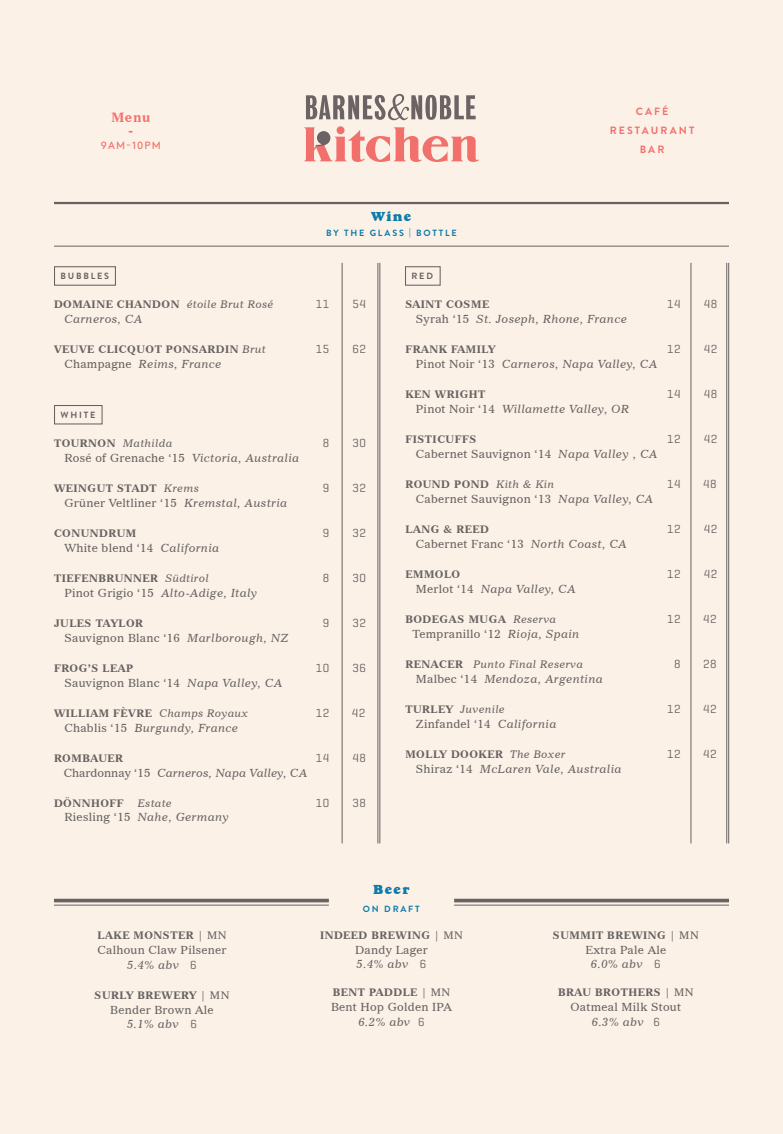
<style>
.page{position:relative;width:783px;height:1134px;background:#fcf1e7}
.page>*{position:absolute;margin:0;border:0;box-sizing:border-box;transform-origin:0 0}
.t1{font:13.5px "Goudy Heavyface BT";letter-spacing:.1em;color:#0c7cab}
.t2{font:700 13.05px/13.5px "Imperial BT";color:#f2706c;text-align:center}
.t3{font:12px "Geogrotesque";letter-spacing:.05em;color:#676362}
.t4{font:11.25px/15px "Imperial BT";letter-spacing:.025em;color:#676362;text-align:center}
.t5{font:italic 11.25px "Imperial BT";letter-spacing:.045em;color:#676362}
.t6{font:italic 11.25px "Imperial BT";letter-spacing:.025em;color:#676362}
.t7{font:700 10.5px "Imperial BT";letter-spacing:.05em;color:#676362}
.t8{font:italic 10.5px "Imperial BT";letter-spacing:.045em;color:#676362}
.t9{font:700 10.5px/18.9px "Brandon Grotesque";letter-spacing:.2em;color:#f2706c;text-align:center}
.t10{font:10.5px "Brown";letter-spacing:.1em;color:#f2706c}
.t11{font:700 9px "Brandon Grotesque";letter-spacing:.2em;color:#0c7cab}
.t12{font:700 9px "Brandon Grotesque";letter-spacing:.2em;color:#676362}
.s1{font-weight:400;font-style:italic}
.s2{font-style:normal}
.s3{font-weight:700;font-style:normal}
.s4{font-style:italic}
.s5{font-weight:400}
.s6{font-family:"Geogrotesque";font-size:12px}
</style>
<div class="page">
<svg style="left:306px;top:94px;width:170px;height:26px"></svg>
<svg style="left:304px;top:126px;width:175px;height:36px"></svg>
<hr style="left:54px;top:246px;width:675px;height:1px;background:#676362">
<hr style="left:54px;top:202px;width:675px;height:2px;background:#676362">
<hr style="left:726px;top:263px;width:1px;height:580px;background:#676362">
<hr style="left:728px;top:263px;width:1px;height:580px;background:#676362">
<hr style="left:691px;top:263px;width:1px;height:580px;background:#676362">
<hr style="left:378px;top:263px;width:1px;height:580px;background:#676362">
<hr style="left:380px;top:263px;width:1px;height:580px;background:#676362">
<hr style="left:342px;top:263px;width:1px;height:580px;background:#676362">
<hr style="left:54px;top:899px;width:275px;height:3px;background:#676362">
<hr style="left:54px;top:905px;width:275px;height:1px;background:#676362">
<hr style="left:454px;top:899px;width:275px;height:3px;background:#676362">
<hr style="left:454px;top:905px;width:275px;height:1px;background:#676362">
<div style="left:54px;top:266px;width:62px;height:20px;border:1px solid #676362"></div>
<div style="left:54px;top:405px;width:49px;height:19px;border:1px solid #676362"></div>
<div style="left:405px;top:266px;width:36px;height:20px;border:1px solid #676362"></div>
<p class="t2" style="left:111px;top:110px;width:41px">Menu -</p>
<p class="t10" style="left:101px;top:137px;width:61px">9AM-10PM</p>
<p class="t12" style="left:61px;top:270px;width:50px">BUBBLES</p>
<p class="t1" style="left:372px;top:208px;width:41px">Wine</p>
<p class="t11" style="left:326px;top:226px;width:132px">BY THE GLASS | BOTTLE</p>
<p class="t12" style="left:412px;top:270px;width:23px">RED</p>
<p class="t9" style="left:610px;top:102px;width:86px">CAFÉ<br>RESTAURANT<br>BAR</p>
<p class="t7" style="left:54px;top:298px;width:221px">DOMAINE CHANDON <span class="s1">étoile Brut Rosé</span></p>
<p class="t3" style="left:316px;top:297px;width:15px">11</p>
<p class="t3" style="left:352px;top:297px;width:15px">54</p>
<p class="t5" style="left:64px;top:312px;width:79px">Carneros, CA</p>
<p class="t7" style="left:54px;top:343px;width:213px">VEUVE CLICQUOT PONSARDIN <span class="s1">Brut</span></p>
<p class="t3" style="left:316px;top:342px;width:15px">15</p>
<p class="t3" style="left:352px;top:342px;width:15px">62</p>
<p class="t5" style="left:64px;top:357px;width:159px"><span class="s2">Champagne</span> Reims, France</p>
<p class="t12" style="left:61px;top:409px;width:36px">WHITE</p>
<p class="t8" style="left:54px;top:437px;width:120px"><span class="s3">TOURNON</span> Mathilda</p>
<p class="t3" style="left:323px;top:436px;width:8px">8</p>
<p class="t3" style="left:352px;top:436px;width:15px">30</p>
<p class="t5" style="left:64px;top:452px;width:236px"><span class="s2">Rosé of Grenache ‘15</span> Victoria, Australia</p>
<p class="t7" style="left:54px;top:482px;width:146px">WEINGUT STADT <span class="s1">Krems</span></p>
<p class="t3" style="left:323px;top:481px;width:8px">9</p>
<p class="t3" style="left:352px;top:481px;width:15px">32</p>
<p class="t4" style="left:64px;top:496px;width:224px">Grüner Veltliner ‘15 <span class="s4">Kremstal, Austria</span></p>
<p class="t7" style="left:54px;top:527px;width:84px">CONUNDRUM</p>
<p class="t3" style="left:323px;top:526px;width:8px">9</p>
<p class="t3" style="left:352px;top:526px;width:15px">32</p>
<p class="t4" style="left:64px;top:541px;width:156px">White blend ‘14 <span class="s4">California</span></p>
<p class="t7" style="left:54px;top:572px;width:156px">TIEFENBRUNNER <span class="s1">Südtirol</span></p>
<p class="t3" style="left:323px;top:571px;width:8px">8</p>
<p class="t3" style="left:352px;top:571px;width:15px">30</p>
<p class="t5" style="left:64px;top:587px;width:195px"><span class="s2">Pinot Grigio ‘15</span> Alto-Adige, Italy</p>
<p class="t7" style="left:54px;top:617px;width:91px">JULES TAYLOR</p>
<p class="t3" style="left:323px;top:616px;width:8px">9</p>
<p class="t3" style="left:352px;top:616px;width:15px">32</p>
<p class="t4" style="left:64px;top:631px;width:226px">Sauvignon Blanc ‘16 <span class="s4">Marlborough, NZ</span></p>
<p class="t7" style="left:54px;top:662px;width:81px">FROG’S LEAP</p>
<p class="t3" style="left:316px;top:661px;width:15px">10</p>
<p class="t3" style="left:352px;top:661px;width:15px">36</p>
<p class="t4" style="left:64px;top:676px;width:219px">Sauvignon Blanc ‘14 <span class="s4">Napa Valley, CA</span></p>
<p class="t7" style="left:54px;top:707px;width:196px">WILLIAM FÈVRE <span class="s1">Champs Royaux</span></p>
<p class="t3" style="left:316px;top:706px;width:15px">12</p>
<p class="t3" style="left:352px;top:706px;width:15px">42</p>
<p class="t5" style="left:64px;top:722px;width:175px"><span class="s2">Chablis ‘15</span> Burgundy, France</p>
<p class="t7" style="left:54px;top:752px;width:71px">ROMBAUER</p>
<p class="t3" style="left:316px;top:751px;width:15px">14</p>
<p class="t3" style="left:352px;top:751px;width:15px">48</p>
<p class="t6" style="left:64px;top:767px;width:245px"><span class="s2">Chardonnay ‘15</span> Carneros, Napa Valley, CA</p>
<p class="t7" style="left:54px;top:797px;width:71px">DÖNNHOFF</p>
<p class="t8" style="left:138px;top:797px;width:35px">Estate</p>
<p class="t3" style="left:316px;top:796px;width:15px">10</p>
<p class="t3" style="left:352px;top:796px;width:15px">38</p>
<p class="t5" style="left:64px;top:810px;width:166px"><span class="s2">Riesling ‘15</span> Nahe, Germany</p>
<p class="t7" style="left:405px;top:298px;width:85px">SAINT COSME</p>
<p class="t3" style="left:667px;top:297px;width:15px">14</p>
<p class="t3" style="left:704px;top:297px;width:15px">48</p>
<p class="t5" style="left:416px;top:312px;width:213px"><span class="s2">Syrah ‘15</span> St. Joseph, Rhone, France</p>
<p class="t7" style="left:405px;top:343px;width:92px">FRANK FAMILY</p>
<p class="t3" style="left:667px;top:342px;width:15px">12</p>
<p class="t3" style="left:704px;top:342px;width:15px">42</p>
<p class="t5" style="left:416px;top:357px;width:243px"><span class="s2">Pinot Noir ‘13</span> Carneros, Napa Valley, CA</p>
<p class="t7" style="left:405px;top:388px;width:82px">KEN WRIGHT</p>
<p class="t3" style="left:667px;top:387px;width:15px">14</p>
<p class="t3" style="left:704px;top:387px;width:15px">48</p>
<p class="t5" style="left:416px;top:402px;width:215px"><span class="s2">Pinot Noir ‘14</span> Willamette Valley, OR</p>
<p class="t7" style="left:405px;top:433px;width:73px">FISTICUFFS</p>
<p class="t3" style="left:667px;top:432px;width:15px">12</p>
<p class="t3" style="left:704px;top:432px;width:15px">42</p>
<p class="t4" style="left:416px;top:447px;width:243px">Cabernet Sauvignon ‘14 <span class="s4">Napa Valley , CA</span></p>
<p class="t7" style="left:405px;top:478px;width:150px">ROUND POND <span class="s1">Kith &amp; Kin</span></p>
<p class="t3" style="left:667px;top:477px;width:15px">14</p>
<p class="t3" style="left:703px;top:477px;width:15px">48</p>
<p class="t4" style="left:416px;top:492px;width:239px">Cabernet Sauvignon ‘13 <span class="s4">Napa Valley, CA</span></p>
<p class="t7" style="left:405px;top:523px;width:85px">LANG &amp; REED</p>
<p class="t3" style="left:667px;top:522px;width:15px">12</p>
<p class="t3" style="left:704px;top:522px;width:15px">42</p>
<p class="t4" style="left:416px;top:537px;width:213px">Cabernet Franc ‘13 <span class="s4">North Coast, CA</span></p>
<p class="t7" style="left:405px;top:568px;width:56px">EMMOLO</p>
<p class="t3" style="left:667px;top:567px;width:15px">12</p>
<p class="t3" style="left:704px;top:567px;width:15px">42</p>
<p class="t5" style="left:416px;top:582px;width:161px"><span class="s2">Merlot ‘14</span> Napa Valley, CA</p>
<p class="t7" style="left:405px;top:613px;width:152px">BODEGAS MUGA <span class="s1">Reserva</span></p>
<p class="t3" style="left:667px;top:612px;width:15px">12</p>
<p class="t3" style="left:703px;top:612px;width:15px">42</p>
<p class="t4" style="left:412px;top:627px;width:169px">Tempranillo ‘12 <span class="s4">Rioja, Spain</span></p>
<p class="t8" style="left:405px;top:658px;width:179px"><span class="s3">RENACER</span> Punto Final Reserva</p>
<p class="t3" style="left:674px;top:657px;width:8px">8</p>
<p class="t3" style="left:703px;top:657px;width:15px">28</p>
<p class="t5" style="left:416px;top:672px;width:189px"><span class="s2">Malbec ‘14</span> Mendoza, Argentina</p>
<p class="t8" style="left:405px;top:703px;width:101px"><span class="s3">TURLEY</span> Juvenile</p>
<p class="t3" style="left:667px;top:702px;width:15px">12</p>
<p class="t3" style="left:703px;top:702px;width:15px">42</p>
<p class="t4" style="left:416px;top:717px;width:142px">Zinfandel ‘14 <span class="s4">California</span></p>
<p class="t7" style="left:405px;top:748px;width:162px">MOLLY DOOKER <span class="s1">The Boxer</span></p>
<p class="t3" style="left:667px;top:747px;width:15px">12</p>
<p class="t3" style="left:703px;top:747px;width:15px">42</p>
<p class="t5" style="left:416px;top:762px;width:207px"><span class="s2">Shiraz ‘14</span> McLaren Vale, Australia</p>
<p class="t7" style="left:97px;top:929px;width:131px">LAKE MONSTER <span class="s5">| MN</span></p>
<p class="t4" style="left:98px;top:942px;width:130px">Calhoun Claw Pilsener<br><span class="s4">5.4% abv</span> <span class="s6">6</span></p>
<p class="t7" style="left:95px;top:989px;width:136px">SURLY BREWERY <span class="s5">| MN</span></p>
<p class="t4" style="left:110px;top:1003px;width:105px;line-height:13.5px">Bender Brown Ale<br><span class="s4">5.1% abv</span> <span class="s6">6</span></p>
<p class="t1" style="left:373px;top:882px;width:38px">Beer</p>
<p class="t11" style="left:363px;top:903px;width:58px">ON DRAFT</p>
<p class="t7" style="left:320px;top:929px;width:144px">INDEED BREWING <span class="s5">| MN</span></p>
<p class="t4" style="left:355px;top:943px;width:74px;line-height:13.5px;text-align:left">Dandy Lager<br><span class="s4">5.4% abv</span> <span class="s6">6</span></p>
<p class="t7" style="left:333px;top:986px;width:119px">BENT PADDLE <span class="s5">| MN</span></p>
<p class="t4" style="left:331px;top:999px;width:122px">Bent Hop Golden IPA<br><span class="s4">6.2% abv</span> <span class="s6">6</span></p>
<p class="t7" style="left:553px;top:929px;width:147px">SUMMIT BREWING <span class="s5">| MN</span></p>
<p class="t4" style="left:585px;top:943px;width:82px;line-height:13.5px">Extra Pale Ale<br><span class="s4">6.0% abv</span> <span class="s6">6</span></p>
<p class="t7" style="left:558px;top:986px;width:137px">BRAU BROTHERS <span class="s5">| MN</span></p>
<p class="t4" style="left:571px;top:999px;width:112px">Oatmeal Milk Stout<br><span class="s4">6.3% abv</span> <span class="s6">6</span></p>
</div>
